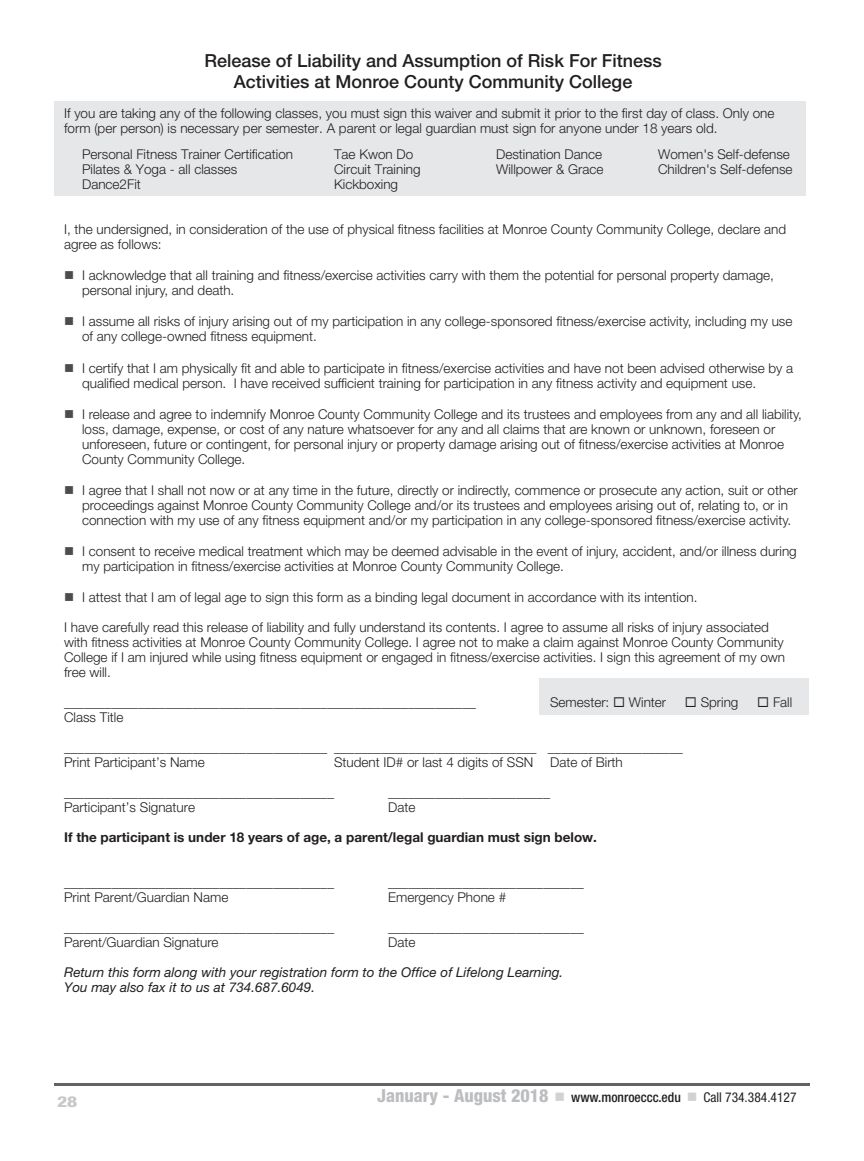
<style>
.page{position:relative;width:864px;height:1161px;background:#fff}
.page>*{position:absolute;margin:0;border:0;box-sizing:border-box;transform-origin:0 0}
.t1{font:500 18px/21.6px "Helvetica Neue LT Std";color:#231f20;text-align:center}
.t2{font:800 condensed 18px "Helvetica Neue LT Std";color:#bcbdc0}
.t3{font:800 condensed 15px "Helvetica Neue LT Std";color:#c7c8ca;scale:1.3 1}
.t4{font:300 13.5px/15px "Helvetica Neue LT Std";color:#231f20}
.t5{font:italic 13.5px/15px "Helvetica Neue LT Std";color:#231f20}
.t6{font:700 13.5px "Helvetica Neue LT Std";color:#231f20}
.s1{color:#4b4c4d}
.s2{color:#d1d2d4}
.s3{font-weight:500;font-size:13.5px;color:#231f20}
.s4{font-weight:400;font-size:13.5px;color:#231f20}
</style>
<div class="page">
<hr style="left:54px;top:1083px;width:756px;height:3px;background:#636366">
<div style="left:539px;top:679px;width:270px;height:36px;background:#e6e7e9"></div>
<div style="left:54px;top:101px;width:752px;height:95px;background:#e6e7e9"></div>
<h1 class="t1" style="left:205px;top:49px;width:459px">Release of Liability and Assumption of Risk For Fitness<br>Activities at Monroe County Community College</h1>
<p class="t4" style="left:64px;top:106px;width:712px">If you are taking any of the following classes, you must sign this waiver and submit it prior to the first day of class. Only one form (per person) is necessary per semester. A parent or legal guardian must sign for anyone under 18 years old.</p>
<p class="t4" style="left:82px;top:146px;width:213px">Personal Fitness Trainer Certification</p>
<p class="t4" style="left:334px;top:146px;width:81px">Tae Kwon Do</p>
<p class="t4" style="left:496px;top:146px;width:108px">Destination Dance</p>
<p class="t4" style="left:658px;top:146px;width:133px">Women's Self-defense</p>
<p class="t4" style="left:82px;top:161px;width:157px">Pilates &amp; Yoga - all classes</p>
<p class="t4" style="left:334px;top:161px;width:88px">Circuit Training</p>
<p class="t4" style="left:496px;top:161px;width:109px">Willpower &amp; Grace</p>
<p class="t4" style="left:658px;top:161px;width:136px">Children's Self-defense</p>
<p class="t4" style="left:82px;top:176px;width:60px">Dance2Fit</p>
<p class="t4" style="left:334px;top:176px;width:66px">Kickboxing</p>
<p class="t4" style="left:64px;top:221px;width:724px">I, the undersigned, in consideration of the use of physical fitness facilities at Monroe County Community College, declare and agree as follows:</p>
<p class="t4" style="left:82px;top:268px;width:693px;text-indent:-18px"><span class="s1">■</span> I acknowledge that all training and fitness/exercise activities carry with them the potential for personal property damage, personal injury, and death.</p>
<p class="t4" style="left:82px;top:314px;width:712px;text-indent:-18px"><span class="s1">■</span> I assume all risks of injury arising out of my participation in any college-sponsored fitness/exercise activity, including my use of any college-owned fitness equipment.</p>
<p class="t4" style="left:82px;top:360px;width:713px;text-indent:-18px"><span class="s1">■</span> I certify that I am physically fit and able to participate in fitness/exercise activities and have not been advised otherwise by a qualified medical person. I have received sufficient training for participation in any fitness activity and equipment use.</p>
<p class="t4" style="left:82px;top:406px;width:721px;text-indent:-18px"><span class="s1">■</span> I release and agree to indemnify Monroe County Community College and its trustees and employees from any and all liability, loss, damage, expense, or cost of any nature whatsoever for any and all claims that are known or unknown, foreseen or unforeseen, future or contingent, for personal injury or property damage arising out of fitness/exercise activities at Monroe County Community College.</p>
<p class="t4" style="left:82px;top:482px;width:717px;text-indent:-18px"><span class="s1">■</span> I agree that I shall not now or at any time in the future, directly or indirectly, commence or prosecute any action, suit or other proceedings against Monroe County Community College and/or its trustees and employees arising out of, relating to, or in connection with my use of any fitness equipment and/or my participation in any college-sponsored fitness/exercise activity.</p>
<p class="t4" style="left:82px;top:544px;width:716px;text-indent:-18px"><span class="s1">■</span> I consent to receive medical treatment which may be deemed advisable in the event of injury, accident, and/or illness during my participation in fitness/exercise activities at Monroe County Community College.</p>
<p class="t4" style="left:64px;top:590px;width:635px"><span class="s1">■</span> I attest that I am of legal age to sign this form as a binding legal document in accordance with its intention.</p>
<p class="t4" style="left:64px;top:620px;width:723px">I have carefully read this release of liability and fully understand its contents. I agree to assume all risks of injury associated with fitness activities at Monroe County Community College. I agree not to make a claim against Monroe County Community College if I am injured while using fitness equipment or engaged in fitness/exercise activities. I sign this agreement of my own free will.</p>
<p class="t4" style="left:64px;top:695px;width:413px">_____________________________________________________________</p>
<p class="t4" style="left:550px;top:695px;width:118px">Semester: ◻ Winter</p>
<p class="t4" style="left:685px;top:695px;width:55px">◻ Spring</p>
<p class="t4" style="left:757px;top:695px;width:37px">◻ Fall</p>
<p class="t4" style="left:64px;top:710px;width:61px">Class Title</p>
<p class="t4" style="left:64px;top:740px;width:620px">_______________________________________ ______________________________ ____________________<br>Print Participant’s Name</p>
<p class="t4" style="left:334px;top:755px;width:290px">Student ID# or last 4 digits of SSN Date of Birth</p>
<p class="t4" style="left:64px;top:785px;width:271px">________________________________________</p>
<p class="t4" style="left:388px;top:785px;width:163px">________________________</p>
<p class="t4" style="left:64px;top:800px;width:133px">Participant’s Signature</p>
<p class="t4" style="left:388px;top:800px;width:29px">Date</p>
<p class="t6" style="left:64px;top:829px;width:534px">If the participant is under 18 years of age, a parent/legal guardian must sign below.</p>
<p class="t4" style="left:64px;top:875px;width:271px">________________________________________</p>
<p class="t4" style="left:388px;top:875px;width:197px">_____________________________</p>
<p class="t4" style="left:64px;top:890px;width:166px">Print Parent/Guardian Name</p>
<p class="t4" style="left:388px;top:890px;width:120px">Emergency Phone #</p>
<p class="t4" style="left:64px;top:920px;width:271px">________________________________________</p>
<p class="t4" style="left:388px;top:920px;width:197px">_____________________________</p>
<p class="t4" style="left:64px;top:935px;width:156px">Parent/Guardian Signature</p>
<p class="t4" style="left:388px;top:935px;width:29px">Date</p>
<p class="t5" style="left:64px;top:965px;width:501px">Return this form along with your registration form to the Office of Lifelong Learning.<br>You may also fax it to us at 734.687.6049.</p>
<p class="t3" style="left:57px;top:1092px;width:17px">28</p>
<h1 class="t2" style="left:377px;top:1084px;width:421px">January - August 2018 <span class="s2">■</span> <span class="s3">www.monroeccc.edu</span> <span class="s2">■</span> <span class="s4">Call 734.384.4127</span></h1>
</div>
